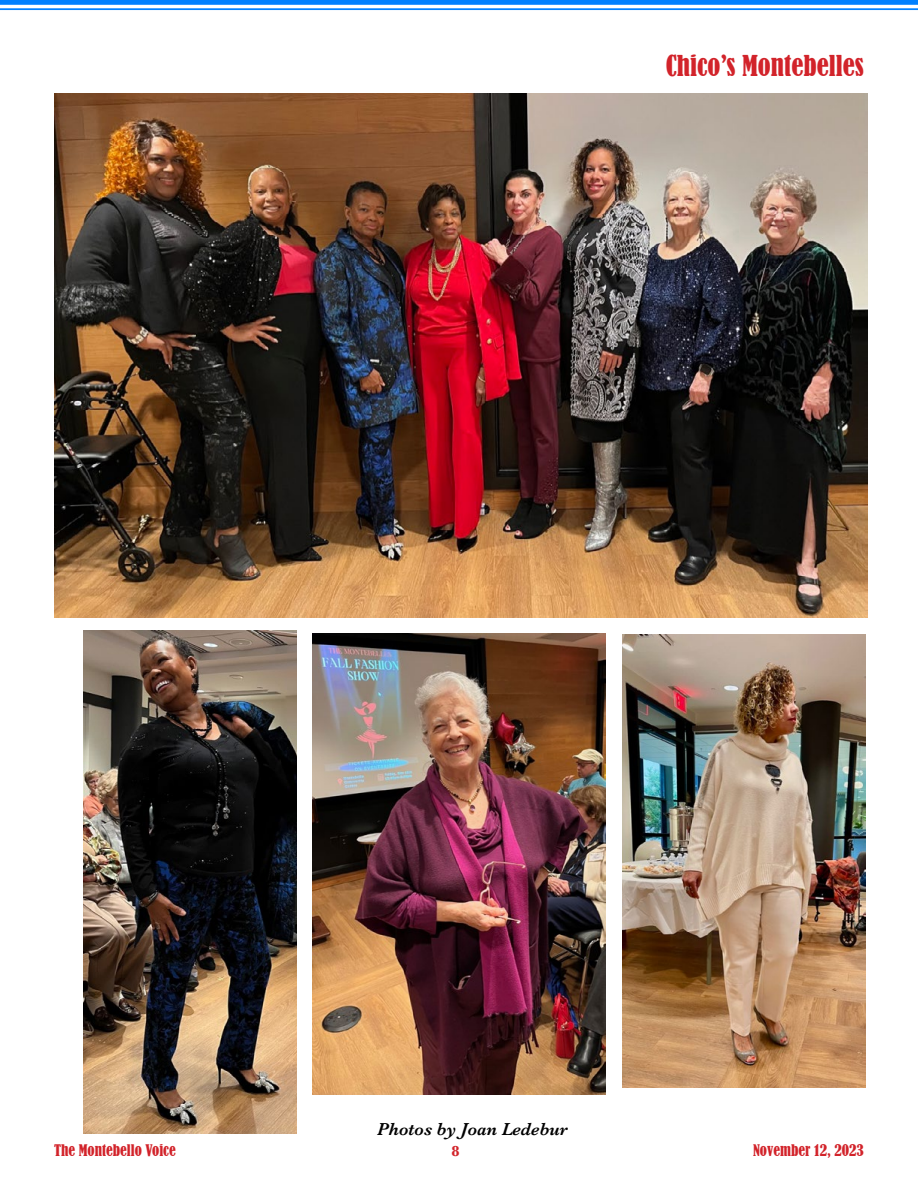
<style>
.page{position:relative;width:918px;height:1188px;background:#fff}
.page>*{position:absolute;margin:0;border:0;box-sizing:border-box;transform-origin:0 0}
.t1{font:condensed 27px "Bernard";color:#d2232a}
.t2{font:italic 600 18px "Baskerville";color:#000}
.t3{font:condensed 15px "Bernard";color:#d2232a}
.t4{font:700 15px "Baskerville";color:#d2232a}
</style>
<div class="page">
<div style="left:0;top:0;width:918px;height:5px;background:#0080ff"></div>
<hr style="left:0;top:8px;width:918px;height:2px;background:#0080ff">
<img style="left:83px;top:630px;width:214px;height:504px">
<img style="left:313px;top:634px;width:292px;height:460px">
<img style="left:55px;top:93px;width:813px;height:524px">
<img style="left:622px;top:634px;width:243px;height:453px">
<h1 class="t1" style="left:666px;top:50px;width:200px">Chico’s Montebelles</h1>
<p class="t2" style="left:377px;top:1117px;width:192px">Photos by Joan Ledebur</p>
<p class="t3" style="left:54px;top:1141px;width:123px">The Montebello Voice</p>
<p class="t4" style="left:452px;top:1140px;width:10px">8</p>
<p class="t3" style="left:753px;top:1141px;width:112px">November 12, 2023</p>
</div>
